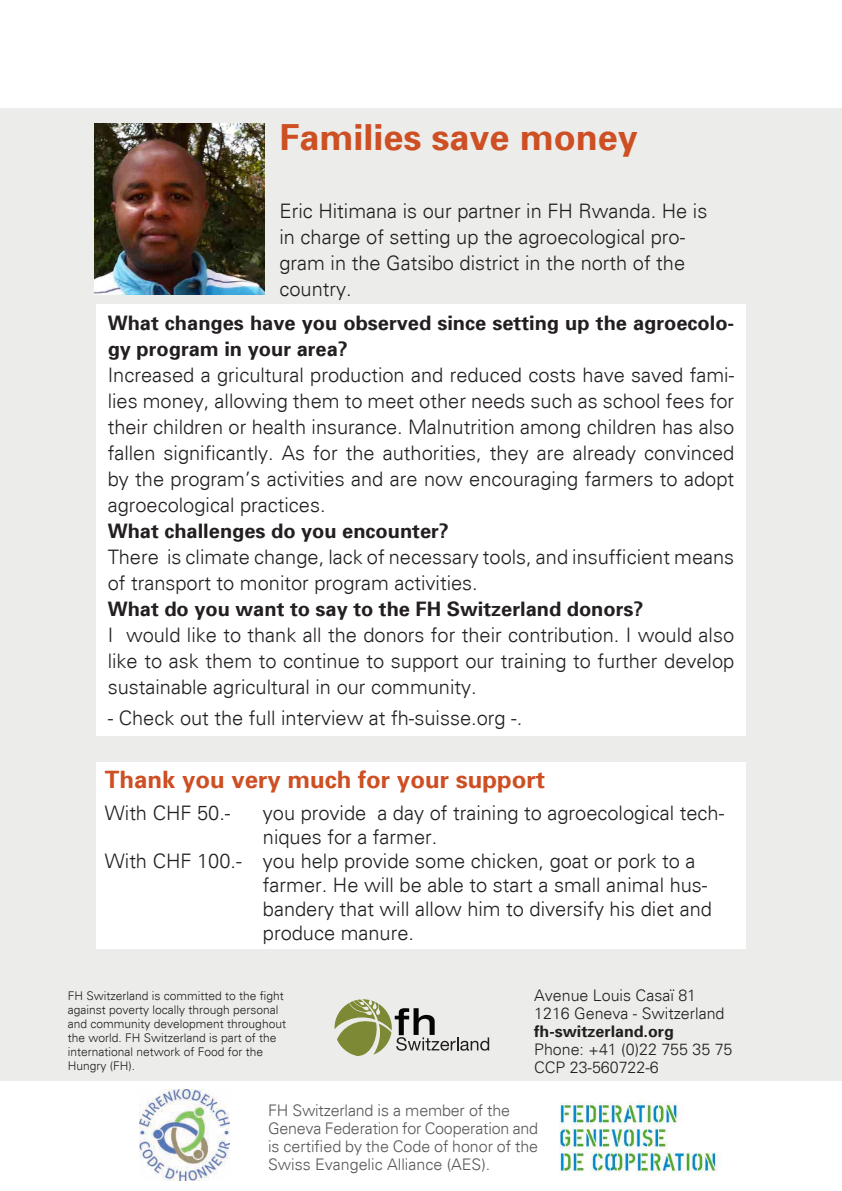
<style>
.page{position:relative;width:842px;height:1191px;background:#fff}
.page>*{position:absolute;margin:0;border:0;box-sizing:border-box;transform-origin:0 0}
.t1{font:700 36px "Univers 65";color:#cd4f23}
.Boiler_plate{font:700 24px "Univers 65";color:#cd4f23}
.Boiler_plate-2{font:300 20px/26px "Univers";color:#231f20}
.t2{font:700 20px/26px "Univers 65";color:#231f20}
.Number{font:300 16px/18px "Univers";letter-spacing:-.01em;color:#57585a}
.Paragraph_Style_2{font:300 16px "Univers";color:#231f20}
.Paragraph_Style_2-2{font:700 16px "Univers 65";color:#231f20}
.Paragraph_Style_2-3{font:300 12px/14px "Univers";color:#231f20}
</style>
<div class="page">
<div style="left:0;top:108px;width:842px;height:972px;background:#ecedea"></div>
<img style="left:559px;top:1100px;width:162px;height:76px">
<img style="left:140px;top:1089px;width:89px;height:91px">
<div style="left:96px;top:762px;width:650px;height:186px;background:#fff"></div>
<div style="left:96px;top:304px;width:650px;height:432px;background:#fff"></div>
<img style="left:94px;top:123px;width:170px;height:172px">
<svg style="left:334px;top:999px;width:155px;height:57px"></svg>
<p class="t1" style="left:279px;top:114px;width:360px">Families save money</p>
<p class="Boiler_plate-2" style="left:279px;top:198px;width:429px">Eric Hitimana is our partner in FH Rwanda. He is in charge of setting up the agroecological pro&shy;gram in the Gatsibo district in the north of the country.</p>
<p class="t2" style="left:108px;top:309px;width:628px">What changes have you observed since setting up the agroecolo&shy;gy program in your area?</p>
<p class="Boiler_plate-2" style="left:108px;top:362px;width:628px;text-align:justify">Increased a gricultural production and reduced costs have saved fami&shy;lies money, allowing them to meet other needs such as school fees for their children or health insurance. Malnutrition among children has also fallen significantly. As for the authorities, they are already convinced by the program’s activities and are now encouraging farmers to adopt agroecological practices.</p>
<p class="t2" style="left:108px;top:517px;width:343px">What challenges do you encounter?</p>
<p class="Boiler_plate-2" style="left:108px;top:544px;width:628px">There is climate change, lack of necessary tools, and insufficient means of transport to monitor program activities.</p>
<p class="t2" style="left:108px;top:595px;width:537px">What do you want to say to the FH Switzerland donors?</p>
<p class="Boiler_plate-2" style="left:108px;top:622px;width:628px;text-align:justify">I would like to thank all the donors for their contribution. I would also like to ask them to continue to support our training to further develop sustainable agricultural in our community.</p>
<p class="Boiler_plate-2" style="left:108px;top:704px;width:416px">- Check out the full interview at fh-suisse.org -.</p>
<p class="Boiler_plate" style="left:105px;top:764px;width:442px">Thank you very much for your support</p>
<p class="Boiler_plate-2" style="left:105px;top:800px;width:127px">With CHF 50.-</p>
<p class="Boiler_plate-2" style="left:263px;top:800px;width:463px">you provide a day of training to agroecological tech-</p>
<p class="Boiler_plate-2" style="left:263px;top:824px;width:176px">niques for a farmer.</p>
<p class="Boiler_plate-2" style="left:105px;top:848px;width:592px">With CHF 100.- you help provide some chicken, goat or pork to a</p>
<p class="Boiler_plate-2" style="left:263px;top:873px;width:450px;line-height:24px">farmer. He will be able to start a small animal hus&shy;bandery that will allow him to diversify his diet and produce manure.</p>
<p class="Paragraph_Style_2" style="left:534px;top:985px;width:163px">Avenue Louis Casaï 81</p>
<p class="Paragraph_Style_2" style="left:534px;top:1003px;width:192px">1216 Geneva - Switzerland</p>
<p class="Paragraph_Style_2-2" style="left:534px;top:1020px;width:141px">fh-switzerland.org</p>
<p class="Paragraph_Style_2" style="left:534px;top:1039px;width:200px">Phone: +41 (0)22 755 35 75</p>
<p class="Paragraph_Style_2" style="left:534px;top:1057px;width:126px">CCP 23-560722-6</p>
<p class="Paragraph_Style_2-3" style="left:68px;top:988px;width:220px">FH Switzerland is committed to the fight against poverty locally through personal and community development throughout the world. FH Switzerland is part of the international network of Food for the Hungry (FH).</p>
<p class="Number" style="left:268px;top:1101px;width:272px">FH Switzerland is a member of the Geneva Federation for Cooperation and is certified by the Code of honor of the Swiss Evangelic Alliance (AES).</p>
</div>
